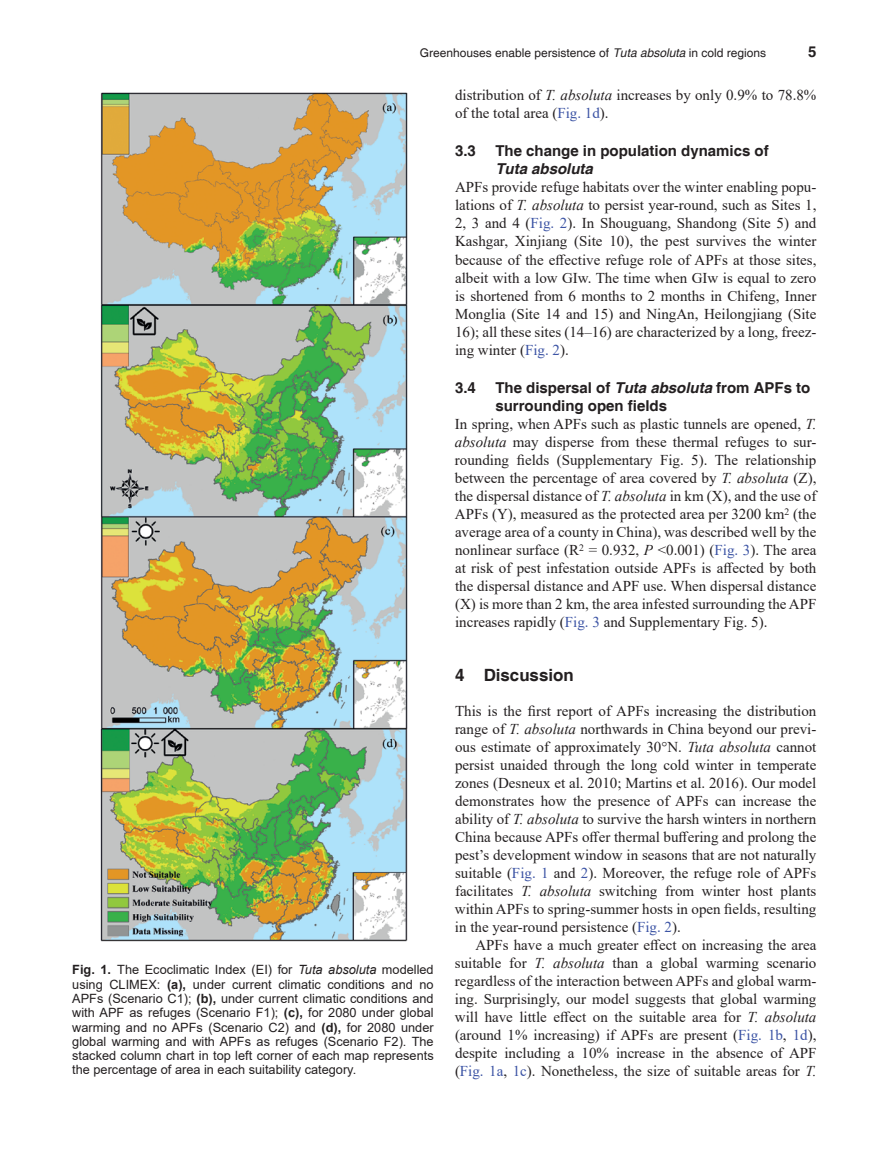
<style>
.page{position:relative;width:893px;height:1170px;background:#fff}
.page>*{position:absolute;margin:0;border:0;box-sizing:border-box;transform-origin:0 0}
.HEAD_1{font:700 16.8px "Helvetica";color:#231f20}
.TEXT_FLUSH{font:15px/18px "Times New Roman";color:#231f20;text-align:justify}
.TEXT{font:15px/18px "Times New Roman";color:#231f20}
.HEAD_2{font:700 15px/18px "Helvetica";color:#231f20}
.FIG_TEXT{font:12.75px/14.2px "Arial";color:#231f20;text-align:justify}
.t1{font:12px "Helvetica";color:#231f20}
.s1{font-style:italic}
.s2{font-weight:700}
.s3{color:#3b53a4}
</style>
<div class="page">
<img style="left:100px;top:92px;width:308px;height:850px">
<p class="t1" style="left:420px;top:46px;width:348px">Greenhouses enable persistence of <span class="s1">Tuta absoluta</span> in cold regions</p>
<p class="HEAD_2" style="left:808px;top:44px;width:10px">5</p>
<p class="FIG_TEXT" style="left:72px;top:962px;width:363px"><span class="s2">Fig. 1.</span> The Ecoclimatic Index (EI) for <span class="s1">Tuta absoluta</span> modelled using CLIMEX: <span class="s2">(a),</span> under current climatic conditions and no APFs (Scenario C1); <span class="s2">(b),</span> under current climatic conditions and with APF as refuges (Scenario F1); <span class="s2">(c),</span> for 2080 under global warming and no APFs (Scenario C2) and <span class="s2">(d),</span> for 2080 under global warming and with APFs as refuges (Scenario F2). The stacked column chart in top left corner of each map represents the percentage of area in each suitability category.</p>
<p class="TEXT" style="left:455px;top:86px;width:363px">distribution of <span class="s1">T. absoluta</span> increases by only 0.9% to 78.8% of the total area (<span class="s3">Fig. 1d</span>).</p>
<h2 class="HEAD_2" style="left:455px;top:143px;width:22px">3.3</h2>
<h2 class="HEAD_2" style="left:495px;top:143px;width:275px">The change in population dynamics of<br><span class="s1">Tuta absoluta</span></h2>
<p class="TEXT_FLUSH" style="left:455px;top:178px;width:363px">APFs provide refuge habitats over the winter enabling popu&shy;lations of <span class="s1">T. absoluta</span> to persist year-round, such as Sites 1, 2, 3 and 4 (<span class="s3">Fig. 2</span>). In Shouguang, Shandong (Site 5) and Kashgar, Xinjiang (Site 10), the pest survives the winter because of the effective refuge role of APFs at those sites, albeit with a low GIw. The time when GIw is equal to zero is shortened from 6 months to 2 months in Chifeng, Inner Monglia (Site 14 and 15) and NingAn, Heilongjiang (Site 16); all these sites (14–16) are characterized by a long, freez&shy;ing winter (<span class="s3">Fig. 2</span>).</p>
<h2 class="HEAD_2" style="left:455px;top:379px;width:22px">3.4</h2>
<h2 class="HEAD_2" style="left:495px;top:379px;width:317px">The dispersal of <span class="s1">Tuta absoluta</span> from APFs to surrounding open fields</h2>
<p class="TEXT_FLUSH" style="left:455px;top:414px;width:363px">In spring, when APFs such as plastic tunnels are opened, <span class="s1">T. absoluta</span> may disperse from these thermal refuges to sur&shy;rounding fields (Supplementary Fig. 5). The relationship between the percentage of area covered by <span class="s1">T. absoluta</span> (Z), the dispersal distance of <span class="s1">T. absoluta</span> in km (X), and the use of APFs (Y), measured as the protected area per 3200 km<sup>2</sup> (the average area of a county in China), was described well by the nonlinear surface (R<sup>2</sup> = 0.932, <span class="s1">P</span> &lt;0.001) (<span class="s3">Fig. 3</span>). The area at risk of pest infestation outside APFs is affected by both the dispersal distance and APF use. When dispersal distance (X) is more than 2 km, the area infested surrounding the APF increases rapidly (<span class="s3">Fig. 3</span> and Supplementary Fig. 5).</p>
<h1 class="HEAD_1" style="left:455px;top:665px;width:120px">4 Discussion</h1>
<p class="TEXT_FLUSH" style="left:455px;top:701px;width:363px">This is the first report of APFs increasing the distribution range of <span class="s1">T. absoluta</span> northwards in China beyond our previ&shy;ous estimate of approximately 30°N. <span class="s1">Tuta absoluta</span> cannot persist unaided through the long cold winter in temperate zones (Desneux et al. 2010; Martins et al. 2016). Our model demonstrates how the presence of APFs can increase the ability of <span class="s1">T. absoluta</span> to survive the harsh winters in northern China because APFs offer thermal buffering and prolong the pest’s development window in seasons that are not naturally suitable (<span class="s3">Fig. 1</span> and <span class="s3">2</span>). Moreover, the refuge role of APFs facilitates <span class="s1">T. absoluta</span> switching from winter host plants within APFs to spring-summer hosts in open fields, resulting in the year-round persistence (<span class="s3">Fig. 2</span>).</p>
<p class="TEXT" style="left:455px;top:935px;width:363px;text-align:justify;text-indent:21px">APFs have a much greater effect on increasing the area suitable for <span class="s1">T. absoluta</span> than a global warming scenario regardless of the interaction between APFs and global warm&shy;ing. Surprisingly, our model suggests that global warming will have little effect on the suitable area for <span class="s1">T. absoluta </span>(around 1% increasing) if APFs are present (<span class="s3">Fig. 1b</span>, <span class="s3">1d</span>), despite including a 10% increase in the absence of APF (<span class="s3">Fig. 1a</span>, <span class="s3">1c</span>). Nonetheless, the size of suitable areas for <span class="s1">T.</span></p>
</div>
